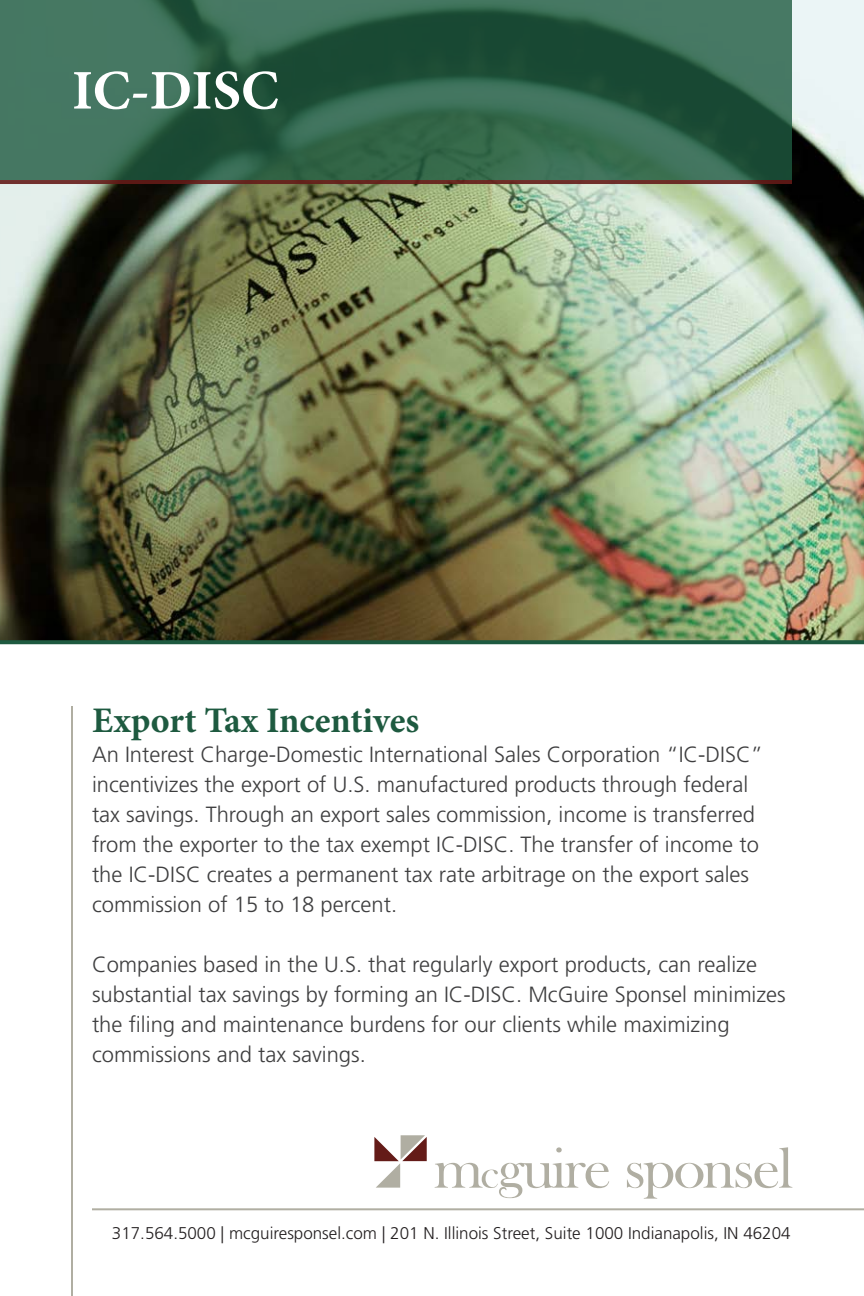
<style>
.page{position:relative;width:864px;height:1296px;background:#fff}
.page>*{position:absolute;margin:0;border:0;box-sizing:border-box;transform-origin:0 0}
.t1{font:700 56px "Minion Pro";letter-spacing:-.005em;color:#fff}
.t2{font:700 36px "Minion Pro";color:#1e5a40}
.t3{font:300 22px/30px "Frutiger";color:#3e3e3f}
.t4{font:300 17px "Frutiger";color:#231f20}
</style>
<div class="page">
<svg style="left:374px;top:1135px;width:53px;height:53px"></svg>
<svg style="left:435px;top:1147px;width:174px;height:51px"></svg>
<svg style="left:627px;top:1147px;width:165px;height:52px"></svg>
<hr style="left:92px;top:1208px;width:772px;height:2px;background:#b0aea2">
<img style="left:0;top:0;width:864px;height:640px">
<svg style="left:0;top:0;width:792px;height:180px"></svg>
<hr style="left:71px;top:706px;width:2px;height:590px;background:#b0aea2">
<svg style="left:0;top:640px;width:864px;height:4px;fill:#1e5a40"></svg>
<svg style="left:0;top:180px;width:792px;height:4px;fill:#6a2b24"></svg>
<h1 class="t1" style="left:72px;top:51px;width:208px">IC-DISC</h1>
<h2 class="t2" style="left:92px;top:695px;width:329px">Export Tax Incentives</h2>
<p class="t3" style="left:92px;top:740px;width:673px">An Interest Charge-Domestic International Sales Corporation “IC-DISC” incentivizes the export of U.S. manufactured products through federal tax savings. Through an export sales commission, income is transferred from the exporter to the tax exempt IC-DISC. The transfer of income to the IC-DISC creates a permanent tax rate arbitrage on the export sales commission of 15 to 18 percent.</p>
<p class="t3" style="left:92px;top:950px;width:695px">Companies based in the U.S. that regularly export products, can realize substantial tax savings by forming an IC-DISC. McGuire Sponsel minimizes the filing and maintenance burdens for our clients while maximizing commissions and tax savings.</p>
<p class="t4" style="left:112px;top:1223px;width:680px">317.564.5000 | mcguiresponsel.com | 201 N. Illinois Street, Suite 1000 Indianapolis, IN 46204</p>
</div>
